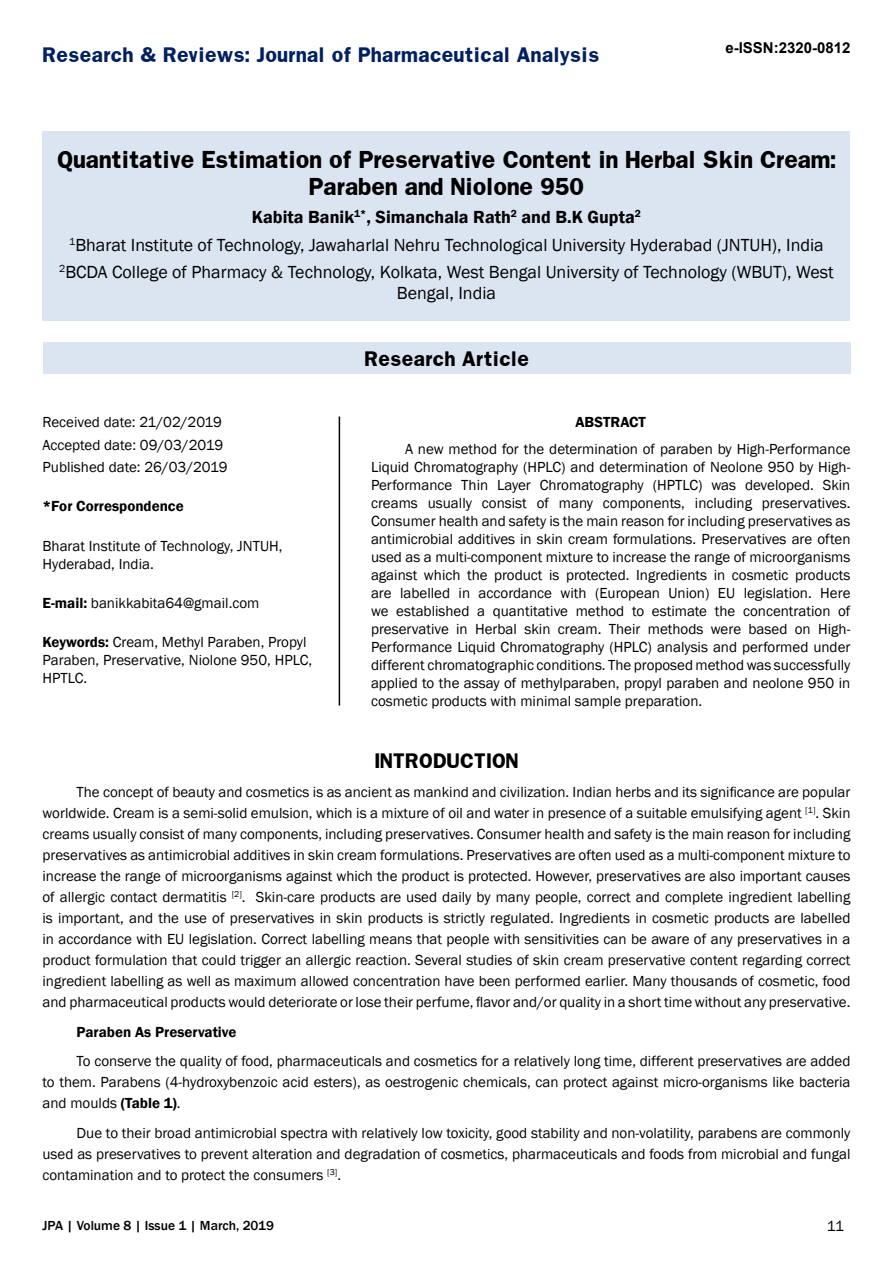
<style>
.page{position:relative;width:893px;height:1263px;background:#fff}
.page>*{position:absolute;margin:0;border:0;box-sizing:border-box;transform-origin:0 0}
.t1{font:700 21px/27px "Franklin";letter-spacing:-.02em;color:#000;text-align:center}
.t2{font:18px/27.6px "Franklin Gothic";color:#000;text-align:center}
.t3{font:700 18px "Franklin";color:#002060}
.t4{font:700 18px "Franklin";color:#000}
.t5{font:15px/18px "Franklin Gothic";color:#000;text-align:justify}
.t6{font:600 15px "Franklin Gothic";color:#000}
.t7{font:700 15px "Arial";color:#000}
.t8{font:500 13.5px "Franklin Gothic";color:#000}
.s1{font-weight:600}
</style>
<div class="page">
<div style="left:43px;top:132px;width:807px;height:189px;background:#dbe5f1"></div>
<div style="left:43px;top:342px;width:807px;height:32px;background:#dbe5f1"></div>
<hr style="left:339px;top:416px;width:1px;height:289px;background:#000">
<p class="t3" style="left:43px;top:43px;width:558px">Research &amp; Reviews: Journal of Pharmaceutical Analysis</p>
<p class="t7" style="left:725px;top:38px;width:127px">e-ISSN:2320-0812</p>
<h1 class="t1" style="left:57px;top:145px;width:781px">Quantitative Estimation of Preservative Content in Herbal Skin Cream:<br>Paraben and Niolone 950</h1>
<p class="t2" style="left:59px;top:203px;width:776px"><span class="s1">Kabita Banik</span><sup>1*</sup><span class="s1">, Simanchala Rath</span><sup>2</sup> <span class="s1">and B.K Gupta</span><sup>2<br></sup><sup>1</sup>Bharat Institute of Technology, Jawaharlal Nehru Technological University Hyderabad (JNTUH), India<br><sup>2</sup>BCDA College of Pharmacy &amp; Technology, Kolkata, West Bengal University of Technology (WBUT), West</p>
<p class="t2" style="left:397px;top:280px;width:101px">Bengal, India</p>
<p class="t5" style="left:43px;top:411px;width:187px;line-height:22.5px;text-align:left">Received date: 21/02/2019<br>Accepted date: 09/03/2019<br>Published date: 26/03/2019</p>
<p class="t6" style="left:43px;top:497px;width:143px">*For Correspondence</p>
<p class="t5" style="left:43px;top:537px;width:241px">Bharat Institute of Technology, JNTUH,<br>Hyderabad, India.</p>
<p class="t5" style="left:43px;top:594px;width:218px"><span class="s1">E-mail:</span> banikkabita64@gmail.com</p>
<p class="t5" style="left:43px;top:633px;width:271px;text-align:left"><span class="s1">Keywords:</span> Cream, Methyl Paraben, Propyl<br>Paraben, Preservative, Niolone 950, HPLC,<br>HPTLC.</p>
<p class="t4" style="left:364px;top:346px;width:166px">Research Article</p>
<p class="t6" style="left:575px;top:413px;width:72px">ABSTRACT</p>
<p class="t5" style="left:371px;top:440px;width:481px;text-indent:34px">A new method for the determination of paraben by High-Performance Liquid Chromatography (HPLC) and determination of Neolone 950 by High-Performance Thin Layer Chromatography (HPTLC) was developed. Skin creams usually consist of many components, including preservatives.<br>Consumer health and safety is the main reason for including preservatives as antimicrobial additives in skin cream formulations. Preservatives are often used as a multi-component mixture to increase the range of microorganisms against which the product is protected. Ingredients in cosmetic products are labelled in accordance with (European Union) EU legislation. Here we established a quantitative method to estimate the concentration of preservative in Herbal skin cream. Their methods were based on High-Performance Liquid Chromatography (HPLC) analysis and performed under different chromatographic conditions. The proposed method was successfully applied to the assay of methylparaben, propyl paraben and neolone 950 in cosmetic products with minimal sample preparation.</p>
<p class="t4" style="left:374px;top:748px;width:146px">INTRODUCTION</p>
<p class="t5" style="left:43px;top:782px;width:809px;line-height:21px;text-indent:34px">The concept of beauty and cosmetics is as ancient as mankind and civilization. Indian herbs and its significance are popular worldwide. Cream is a semi-solid emulsion, which is a mixture of oil and water in presence of a suitable emulsifying agent <sup>[1]</sup>. Skin creams usually consist of many components, including preservatives. Consumer health and safety is the main reason for including preservatives as antimicrobial additives in skin cream formulations. Preservatives are often used as a multi-component mixture to increase the range of microorganisms against which the product is protected. However, preservatives are also important causes of allergic contact dermatitis <sup>[2]</sup>. Skin-care products are used daily by many people, correct and complete ingredient labelling is important, and the use of preservatives in skin products is strictly regulated. Ingredients in cosmetic products are labelled in accordance with EU legislation. Correct labelling means that people with sensitivities can be aware of any preservatives in a product formulation that could trigger an allergic reaction. Several studies of skin cream preservative content regarding correct ingredient labelling as well as maximum allowed concentration have been performed earlier. Many thousands of cosmetic, food and pharmaceutical products would deteriorate or lose their perfume, flavor and/or quality in a short time without any preservative.</p>
<p class="t6" style="left:77px;top:1023px;width:161px">Paraben As Preservative</p>
<p class="t5" style="left:43px;top:1051px;width:809px;line-height:21px;text-indent:34px">To conserve the quality of food, pharmaceuticals and cosmetics for a relatively long time, different preservatives are added to them. Parabens (4-hydroxybenzoic acid esters), as oestrogenic chemicals, can protect against micro-organisms like bacteria and moulds <span class="s1">(Table 1)</span>.</p>
<p class="t5" style="left:43px;top:1123px;width:809px;line-height:21px;text-indent:34px">Due to their broad antimicrobial spectra with relatively low toxicity, good stability and non-volatility, parabens are commonly used as preservatives to prevent alteration and degradation of cosmetics, pharmaceuticals and foods from microbial and fungal contamination and to protect the consumers <sup>[3]</sup>.</p>
<p class="t8" style="left:43px;top:1217px;width:233px">JPA | Volume 8 | Issue 1 | March, 2019</p>
<p class="t5" style="left:827px;top:1217px;width:19px">11</p>
</div>
